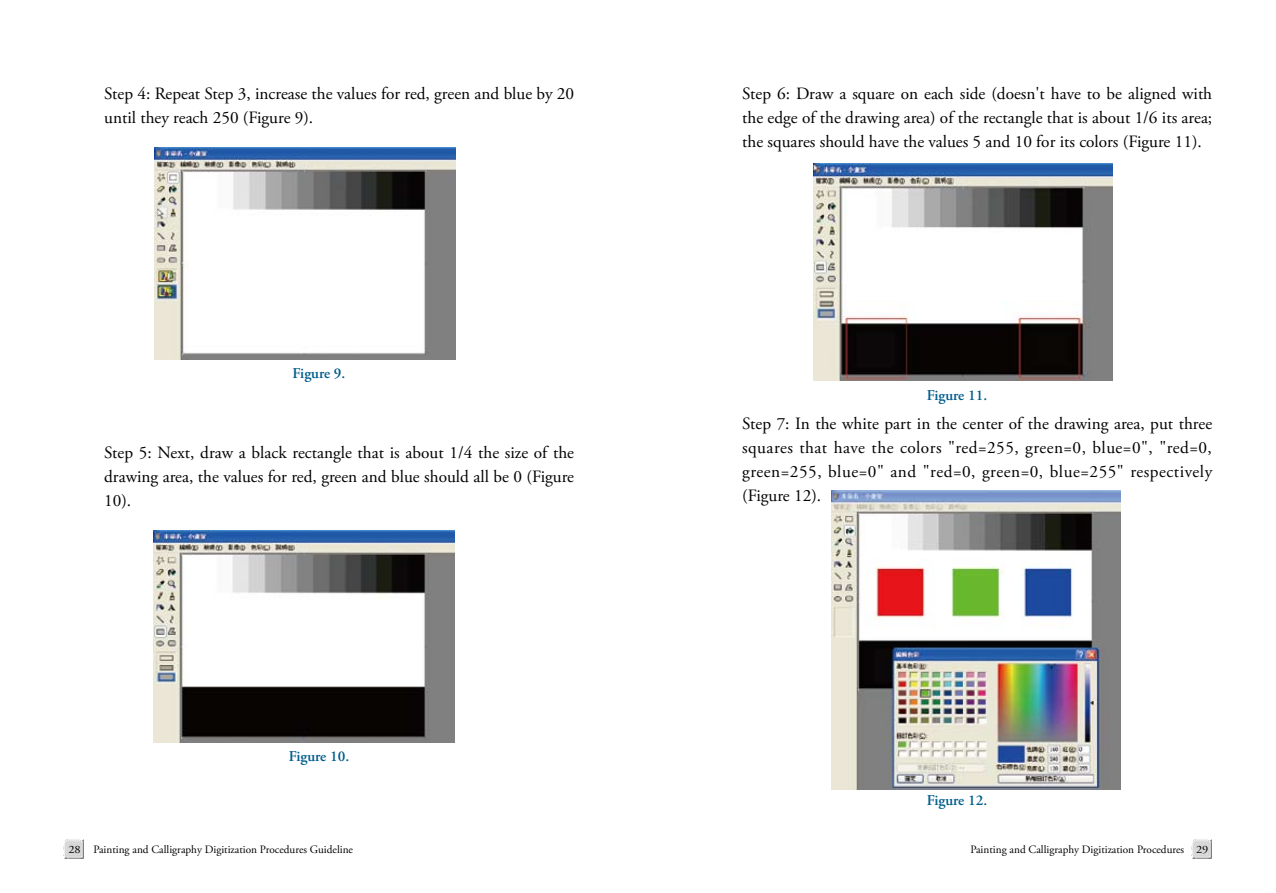
<style>
.page{position:relative;width:1276px;height:893px;background:#fff}
.page>*{position:absolute;margin:0;border:0;box-sizing:border-box;transform-origin:0 0}
.t1{font:17.25px/24px "Adobe Garamond Pro";color:#000;text-align:justify}
.t2{font:600 15px "Adobe Garamond Pro";color:#005d8c}
.t3{font:11.25px "Adobe Garamond Pro";color:#000;scale:1.1 1}
.t4{font:11.25px "Adobe Garamond Pro";color:#000}
</style>
<div class="page">
<img style="left:63px;top:839px;width:21px;height:20px">
<img style="left:1191px;top:839px;width:20px;height:20px">
<img style="left:154px;top:148px;width:301px;height:211px">
<img style="left:814px;top:164px;width:299px;height:216px">
<img style="left:153px;top:530px;width:302px;height:212px">
<img style="left:831px;top:491px;width:289px;height:298px">
<p class="t1" style="left:104px;top:83px;width:471px">Step 4: Repeat Step 3, increase the values for red, green and blue by 20 until they reach 250 (Figure 9).</p>
<p class="t2" style="left:293px;top:365px;width:54px">Figure 9.</p>
<p class="t1" style="left:104px;top:441px;width:471px">Step 5: Next, draw a black rectangle that is about 1/4 the size of the drawing area, the values for red, green and blue should all be 0 (Figure 10).</p>
<p class="t2" style="left:289px;top:747px;width:62px">Figure 10.</p>
<p class="t1" style="left:742px;top:82px;width:471px">Step 6: Draw a square on each side (doesn't have to be aligned with the edge of the drawing area) of the rectangle that is about 1/6 its area; the squares should have the values 5 and 10 for its colors (Figure 11).</p>
<p class="t2" style="left:927px;top:387px;width:62px">Figure 11.</p>
<p class="t1" style="left:742px;top:412px;width:471px">Step 7: In the white part in the center of the drawing area, put three squares that have the colors "red=255, green=0, blue=0", "red=0, green=255, blue=0" and "red=0, green=0, blue=255" respectively (Figure 12).</p>
<p class="t2" style="left:927px;top:792px;width:62px">Figure 12.</p>
<p class="t3" style="left:68px;top:843px;width:260px">28 Painting and Calligraphy Digitization Procedures Guideline</p>
<p class="t4" style="left:970px;top:843px;width:239px">Painting and Calligraphy Digitization Procedures 29</p>
</div>
